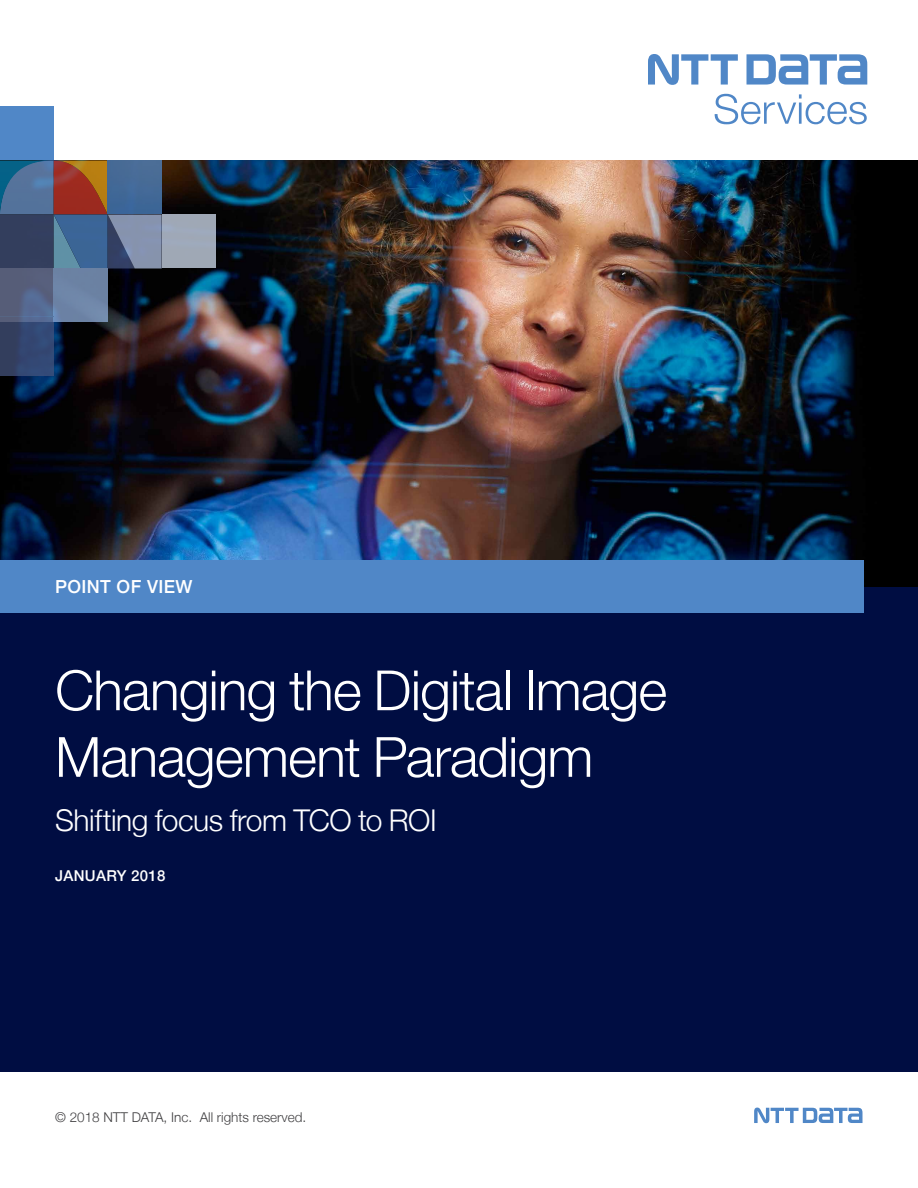
<style>
.page{position:relative;width:918px;height:1188px;background:#fff}
.page>*{position:absolute;margin:0;border:0;box-sizing:border-box;transform-origin:0 0}
.t1{font:300 55.5px/66.6px "Helvetica Neue LT";letter-spacing:-.02em;color:#fff}
.t2{font:300 30px "Helvetica Neue LT";letter-spacing:-.015em;color:#fff}
.t3{font:500 18px "Helvetica Neue LT";letter-spacing:.02em;color:#fff}
.t4{font:500 15px "Helvetica Neue LT";letter-spacing:.02em;color:#fff}
.t5{font:300 13.5px "Helvetica Neue LT";color:#414042}
</style>
<div class="page">
<img style="left:0;top:160px;width:918px;height:427px">
<div style="left:0;top:587px;width:918px;height:484px;background:#000d42"></div>
<svg style="left:715px;top:94px;width:152px;height:30px"></svg>
<svg style="left:747px;top:54px;width:120px;height:31px"></svg>
<svg style="left:648px;top:54px;width:90px;height:31px"></svg>
<svg style="left:0;top:269px;width:54px;height:53px;background:#566282"></svg>
<div style="left:54px;top:268px;width:54px;height:54px;background:#6b82a5"></div>
<div style="left:162px;top:214px;width:54px;height:54px;background:#9fa8b6"></div>
<svg style="left:0;top:322px;width:54px;height:54px;background:#33446c"></svg>
<svg style="left:0;top:161px;width:162px;height:108px;background:#58617a"></svg>
<svg style="left:754px;top:1108px;width:109px;height:15px"></svg>
<div style="left:0;top:106px;width:54px;height:54px;background:#5087c7"></div>
<div style="left:0;top:560px;width:864px;height:53px;background:#5087c7"></div>
<p class="t3" style="left:55px;top:576px;width:139px">POINT OF VIEW</p>
<p class="t1" style="left:55px;top:656px;width:614px">Changing the Digital Image<br>Management Paradigm</p>
<p class="t2" style="left:55px;top:802px;width:383px">Shifting focus from TCO to ROI</p>
<p class="t4" style="left:55px;top:867px;width:112px">JANUARY 2018</p>
<p class="t5" style="left:55px;top:1109px;width:253px">© 2018 NTT DATA, Inc. All rights reserved.</p>
</div>
